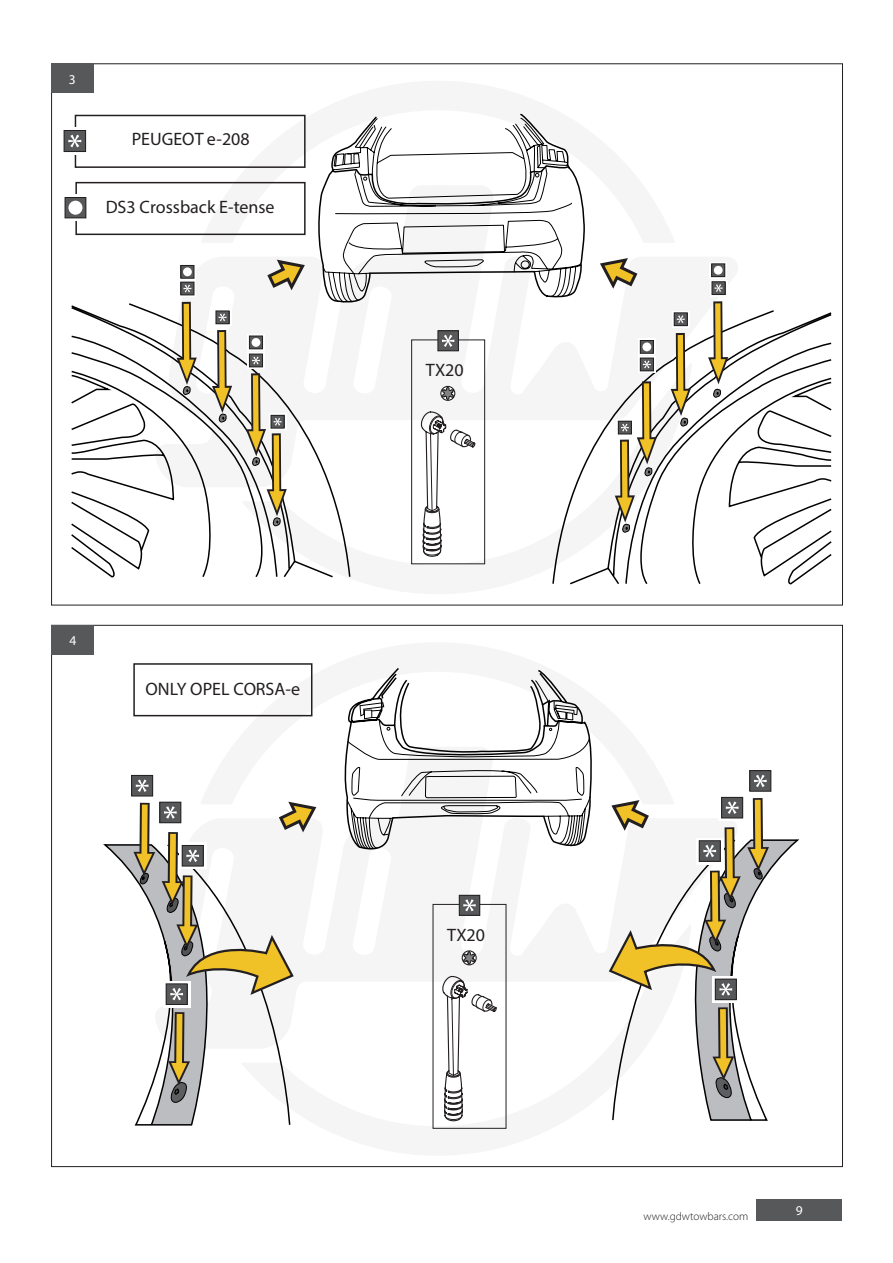
<style>
.page{position:relative;width:893px;height:1263px;background:#fff}
.page>*{position:absolute;margin:0;border:0;box-sizing:border-box;transform-origin:0 0}
.t1{font:18px "Myriad Pro";color:#231f20}
.Tussentitel_Links{font:13.5px "Myriad Pro";color:#fff}
.t2{font:13.5px "Myriad Pro";color:#fff}
.t3{font:300 11.25px "Myriad Pro";color:#231f20}
</style>
<div class="page">
<div style="left:757px;top:1199px;width:85px;height:21px;background:#57585a"></div>
<div style="left:52px;top:625px;width:42px;height:30px;background:#57585a"></div>
<div style="left:51px;top:64px;width:43px;height:29px;background:#57585a"></div>
<div style="left:133px;top:663px;width:179px;height:53px;border:2px solid #231f20"></div>
<svg style="left:461px;top:950px;width:16px;height:16px"></svg>
<svg style="left:442px;top:975px;width:55px;height:147px"></svg>
<div style="left:459px;top:895px;width:21px;height:20px;background:#57585a"></div>
<div style="left:459px;top:895px;width:21px;height:21px;border:1px solid #231f20"></div>
<svg style="left:463px;top:899px;width:13px;height:12px"></svg>
<svg style="left:771px;top:770px;width:1px;height:22px"></svg>
<div style="left:750px;top:771px;width:21px;height:20px;background:#57585a"></div>
<div style="left:749px;top:770px;width:22px;height:22px;border:1px solid #231f20"></div>
<svg style="left:754px;top:775px;width:13px;height:12px"></svg>
<svg style="left:344px;top:667px;width:248px;height:183px"></svg>
<svg style="left:347px;top:680px;width:243px;height:169px"></svg>
<svg style="left:721px;top:796px;width:23px;height:2px"></svg>
<div style="left:721px;top:797px;width:22px;height:21px;border:1px solid #231f20"></div>
<svg style="left:608px;top:798px;width:189px;height:322px"></svg>
<svg style="left:131px;top:774px;width:23px;height:23px"></svg>
<div style="left:132px;top:775px;width:21px;height:21px;background:#57585a"></div>
<div style="left:131px;top:775px;width:22px;height:21px;border:1px solid #231f20"></div>
<svg style="left:136px;top:779px;width:12px;height:13px"></svg>
<svg style="left:159px;top:801px;width:23px;height:1px"></svg>
<svg style="left:105px;top:802px;width:211px;height:323px"></svg>
<svg style="left:71px;top:303px;width:280px;height:275px"></svg>
<svg style="left:552px;top:310px;width:280px;height:275px"></svg>
<svg style="left:315px;top:113px;width:270px;height:193px"></svg>
<svg style="left:322px;top:117px;width:260px;height:204px"></svg>
<svg style="left:708px;top:301px;width:20px;height:97px"></svg>
<svg style="left:671px;top:333px;width:20px;height:93px"></svg>
<svg style="left:212px;top:330px;width:20px;height:92px"></svg>
<svg style="left:177px;top:302px;width:20px;height:93px"></svg>
<div style="left:75px;top:115px;width:231px;height:53px;border:2px solid #231f20"></div>
<svg style="left:440px;top:385px;width:16px;height:16px"></svg>
<svg style="left:420px;top:411px;width:56px;height:146px"></svg>
<div style="left:411px;top:339px;width:74px;height:225px;border:1px solid #231f20"></div>
<div style="left:438px;top:331px;width:20px;height:20px;background:#57585a"></div>
<div style="left:437px;top:330px;width:22px;height:21px;border:1px solid #231f20"></div>
<svg style="left:442px;top:335px;width:12px;height:12px"></svg>
<svg style="left:711px;top:281px;width:15px;height:14px"></svg>
<div style="left:712px;top:282px;width:13px;height:12px;background:#57585a"></div>
<div style="left:712px;top:281px;width:13px;height:14px;border:1px solid #231f20"></div>
<svg style="left:715px;top:284px;width:7px;height:8px"></svg>
<svg style="left:672px;top:311px;width:17px;height:17px"></svg>
<div style="left:674px;top:313px;width:13px;height:13px;background:#57585a"></div>
<div style="left:674px;top:312px;width:14px;height:14px;border:1px solid #231f20"></div>
<svg style="left:677px;top:315px;width:8px;height:8px"></svg>
<svg style="left:638px;top:356px;width:17px;height:17px"></svg>
<div style="left:640px;top:358px;width:13px;height:13px;background:#57585a"></div>
<div style="left:640px;top:358px;width:14px;height:13px;border:1px solid #231f20"></div>
<svg style="left:643px;top:361px;width:8px;height:7px"></svg>
<svg style="left:615px;top:381px;width:42px;height:152px"></svg>
<svg style="left:246px;top:373px;width:41px;height:153px"></svg>
<svg style="left:247px;top:352px;width:17px;height:17px"></svg>
<div style="left:249px;top:354px;width:14px;height:13px;background:#57585a"></div>
<div style="left:249px;top:354px;width:14px;height:13px;border:1px solid #231f20"></div>
<svg style="left:252px;top:357px;width:8px;height:7px"></svg>
<svg style="left:214px;top:309px;width:17px;height:17px"></svg>
<svg style="left:218px;top:313px;width:9px;height:9px"></svg>
<div style="left:216px;top:311px;width:13px;height:13px;border:1px solid #231f20"></div>
<svg style="left:219px;top:313px;width:7px;height:8px"></svg>
<svg style="left:180px;top:281px;width:15px;height:15px"></svg>
<svg style="left:183px;top:284px;width:9px;height:9px"></svg>
<div style="left:181px;top:282px;width:13px;height:13px;border:1px solid #231f20"></div>
<svg style="left:183px;top:285px;width:8px;height:7px"></svg>
<svg style="left:600px;top:258px;width:37px;height:31px"></svg>
<svg style="left:267px;top:260px;width:38px;height:30px"></svg>
<svg style="left:63px;top:127px;width:24px;height:28px"></svg>
<div style="left:64px;top:130px;width:22px;height:22px;background:#57585a"></div>
<div style="left:64px;top:130px;width:22px;height:22px;border:1px solid #231f20"></div>
<svg style="left:68px;top:135px;width:13px;height:12px"></svg>
<div style="left:75px;top:182px;width:231px;height:53px;border:2px solid #231f20"></div>
<svg style="left:64px;top:194px;width:23px;height:27px"></svg>
<svg style="left:67px;top:199px;width:17px;height:17px"></svg>
<div style="left:65px;top:197px;width:21px;height:21px;border:1px solid #231f20"></div>
<div style="left:68px;top:201px;width:14px;height:14px;background:#fff;border-radius:50%"></div>
<svg style="left:180px;top:265px;width:15px;height:14px"></svg>
<svg style="left:183px;top:267px;width:9px;height:10px"></svg>
<div style="left:181px;top:265px;width:13px;height:14px;border:1px solid #231f20"></div>
<div style="left:183px;top:267px;width:9px;height:9px;background:#fff;border-radius:50%"></div>
<svg style="left:247px;top:334px;width:17px;height:17px"></svg>
<svg style="left:251px;top:338px;width:10px;height:9px"></svg>
<div style="left:249px;top:336px;width:14px;height:13px;border:1px solid #231f20"></div>
<div style="left:252px;top:338px;width:8px;height:9px;background:#fff;border-radius:50%"></div>
<svg style="left:711px;top:263px;width:15px;height:15px"></svg>
<svg style="left:713px;top:265px;width:10px;height:10px"></svg>
<div style="left:711px;top:263px;width:14px;height:14px;border:1px solid #231f20"></div>
<div style="left:714px;top:266px;width:9px;height:9px;background:#fff;border-radius:50%"></div>
<div style="left:638px;top:339px;width:17px;height:16px;background:#d9d8d8"></div>
<svg style="left:642px;top:342px;width:10px;height:10px"></svg>
<div style="left:640px;top:340px;width:14px;height:14px;border:1px solid #231f20"></div>
<div style="left:642px;top:342px;width:9px;height:9px;background:#fff;border-radius:50%"></div>
<p class="Tussentitel_Links" style="left:69px;top:71px;width:8px">3</p>
<p class="t1" style="left:132px;top:128px;width:120px">PEUGEOT e-208</p>
<p class="t1" style="left:106px;top:195px;width:170px">DS3 Crossback E-tense</p>
<p class="Tussentitel_Links" style="left:69px;top:632px;width:8px">4</p>
<p class="t1" style="left:145px;top:678px;width:156px">ONLY OPEL CORSA-e</p>
<p class="t1" style="left:426px;top:359px;width:40px">TX20</p>
<p class="t1" style="left:447px;top:923px;width:40px">TX20</p>
<p class="t3" style="left:644px;top:1210px;width:106px">www.gdwtowbars.com</p>
<p class="t2" style="left:796px;top:1202px;width:8px">9</p>
</div>
